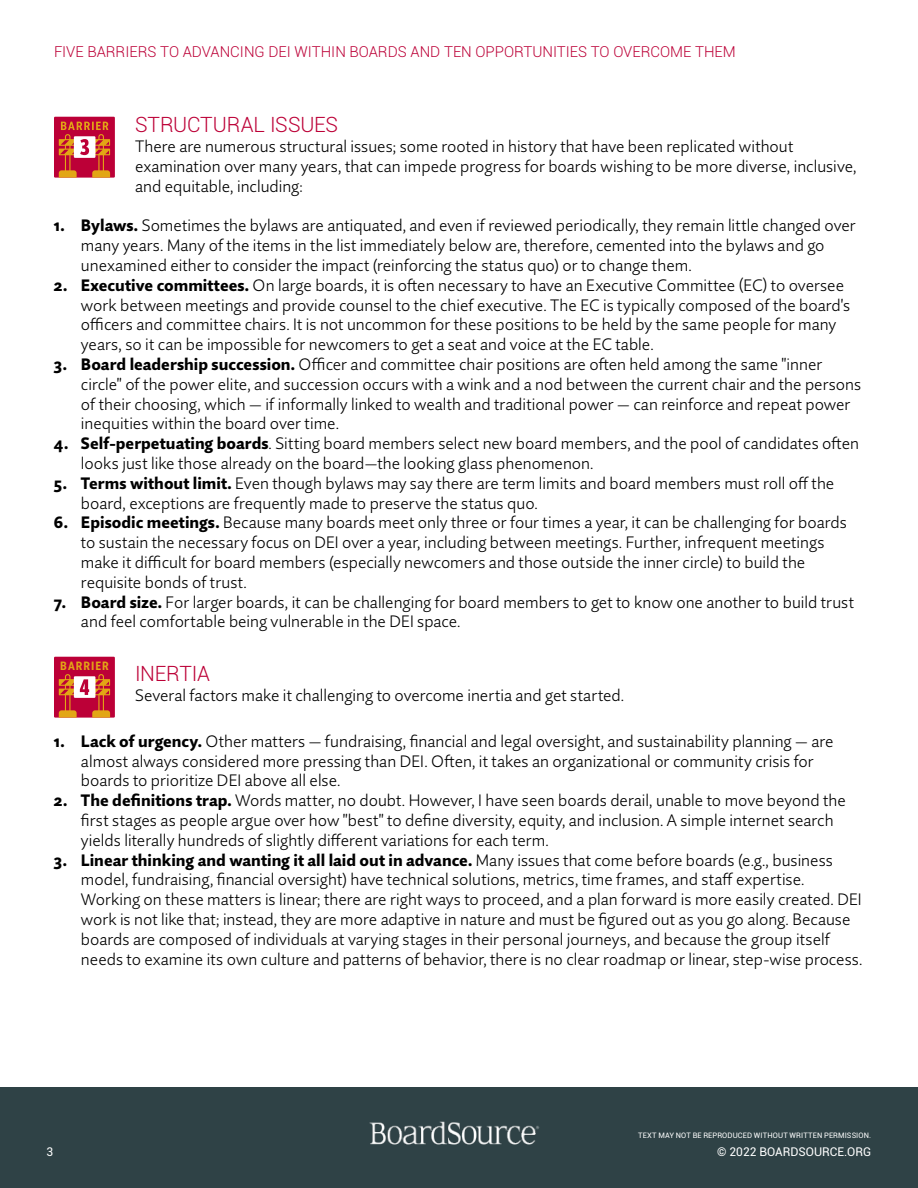
<style>
.page{position:relative;width:918px;height:1188px;background:#fff}
.page>*{position:absolute;margin:0;border:0;box-sizing:border-box;transform-origin:0 0}
.t1{font:300 21px "Roboto";letter-spacing:-.01em;color:#bc0037}
.t2{font:300 16.5px/19.8px "Quire Sans Pro";color:#000}
.t3{font:300 15px "Roboto";color:#bc0037}
.t4{font:12px "Roboto";color:#fff}
.t5{font:700 12px "Uniform Condensed";letter-spacing:.085em;color:#e2a615}
.t6{font:7.5px "Roboto";letter-spacing:.015em;color:#fff}
.s1{font-weight:800}
</style>
<div class="page">
<div style="left:0;top:1087px;width:918px;height:101px;background:#2f4246"></div>
<img style="left:369px;top:1121px;width:171px;height:23px">
<div style="left:54px;top:117px;width:61px;height:61px;background:#bc0037"></div>
<div style="left:54px;top:657px;width:61px;height:61px;background:#bc0037"></div>
<svg style="left:59px;top:122px;width:51px;height:56px"></svg>
<svg style="left:59px;top:674px;width:51px;height:44px"></svg>
<p class="t3" style="left:54px;top:41px;width:683px">FIVE BARRIERS TO ADVANCING DEI WITHIN BOARDS AND TEN OPPORTUNITIES TO OVERCOME THEM</p>
<p class="t1" style="left:135px;top:110px;width:205px">STRUCTURAL ISSUES</p>
<p class="t2" style="left:135px;top:136px;width:723px">There are numerous structural issues; some rooted in history that have been replicated without examination over many years, that can impede progress for boards wishing to be more diverse, inclusive, and equitable, including:</p>
<p class="t2" style="left:81px;top:216px;width:776px;text-indent:-27px"><span class="s1">1. Bylaws.</span> Sometimes the bylaws are antiquated, and even if reviewed periodically, they remain little changed over many years. Many of the items in the list immediately below are, therefore, cemented into the bylaws and go unexamined either to consider the impact (reinforcing the status quo) or to change them.</p>
<p class="t2" style="left:81px;top:275px;width:771px;text-indent:-27px"><span class="s1">2. Executive committees.</span> On large boards, it is often necessary to have an Executive Committee (EC) to oversee work between meetings and provide counsel to the chief executive. The EC is typically composed of the board's officers and committee chairs. It is not uncommon for these positions to be held by the same people for many years, so it can be impossible for newcomers to get a seat and voice at the EC table.</p>
<p class="t2" style="left:81px;top:354px;width:782px;text-indent:-27px"><span class="s1">3. Board leadership succession.</span> Officer and committee chair positions are often held among the same "inner circle" of the power elite, and succession occurs with a wink and a nod between the current chair and the persons of their choosing, which — if informally linked to wealth and traditional power — can reinforce and repeat power inequities within the board over time.</p>
<p class="t2" style="left:81px;top:433px;width:779px;text-indent:-27px"><span class="s1">4. Self-perpetuating boards</span>. Sitting board members select new board members, and the pool of candidates often looks just like those already on the board—the looking glass phenomenon.</p>
<p class="t2" style="left:81px;top:473px;width:755px;text-indent:-27px"><span class="s1">5. Terms without limit.</span> Even though bylaws may say there are term limits and board members must roll off the board, exceptions are frequently made to preserve the status quo.</p>
<p class="t2" style="left:81px;top:513px;width:767px;text-indent:-27px"><span class="s1">6. Episodic meetings.</span> Because many boards meet only three or four times a year, it can be challenging for boards to sustain the necessary focus on DEI over a year, including between meetings. Further, infrequent meetings make it difficult for board members (especially newcomers and those outside the inner circle) to build the requisite bonds of trust.</p>
<p class="t2" style="left:81px;top:592px;width:775px;text-indent:-27px"><span class="s1">7. Board size.</span> For larger boards, it can be challenging for board members to get to know one another to build trust and feel comfortable being vulnerable in the DEI space.</p>
<p class="t1" style="left:135px;top:659px;width:76px">INERTIA</p>
<p class="t2" style="left:135px;top:685px;width:491px">Several factors make it challenging to overcome inertia and get started.</p>
<p class="t2" style="left:81px;top:731px;width:754px;text-indent:-27px"><span class="s1">1. Lack of urgency.</span> Other matters — fundraising, financial and legal oversight, and sustainability planning — are almost always considered more pressing than DEI. Often, it takes an organizational or community crisis for boards to prioritize DEI above all else.</p>
<p class="t2" style="left:81px;top:790px;width:766px;text-indent:-27px"><span class="s1">2. The definitions trap.</span> Words matter, no doubt. However, I have seen boards derail, unable to move beyond the first stages as people argue over how "best" to define diversity, equity, and inclusion. A simple internet search yields literally hundreds of slightly different variations for each term.</p>
<p class="t2" style="left:81px;top:850px;width:783px;text-indent:-27px"><span class="s1">3. Linear thinking and wanting it all laid out in advance.</span> Many issues that come before boards (e.g., business model, fundraising, financial oversight) have technical solutions, metrics, time frames, and staff expertise.<br>Working on these matters is linear; there are right ways to proceed, and a plan forward is more easily created. DEI work is not like that; instead, they are more adaptive in nature and must be figured out as you go along. Because boards are composed of individuals at varying stages in their personal journeys, and because the group itself needs to examine its own culture and patterns of behavior, there is no clear roadmap or linear, step-wise process.</p>
<p class="t5" style="left:60px;top:659px;width:50px">BARRIER</p>
<p class="t4" style="left:46px;top:1144px;width:8px">3</p>
<p class="t6" style="left:638px;top:1131px;width:235px">TEXT MAY NOT BE REPRODUCED WITHOUT WRITTEN PERMISSION.</p>
<p class="t4" style="left:717px;top:1144px;width:156px">© 2022 BOARDSOURCE.ORG</p>
</div>
